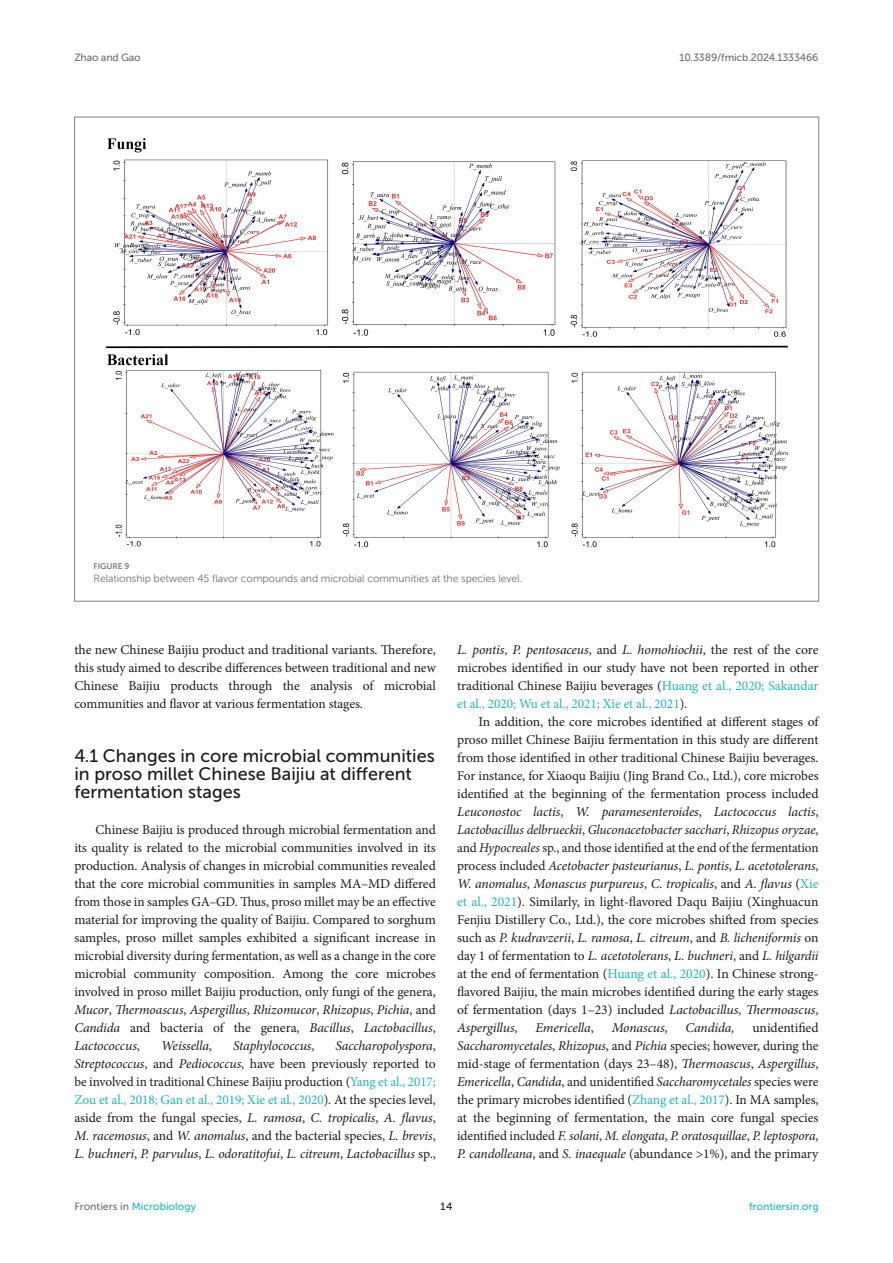
<style>
.page{position:relative;width:893px;height:1263px;background:#fff}
.page>*{position:absolute;margin:0;border:0;box-sizing:border-box;transform-origin:0 0}
.HEAD_2{font:18px/18px "Museo Sans 500";color:#1b1c1b}
.TEXT_FLUSH{font:13.5px/18px "Minion Pro";letter-spacing:-.005em;color:#1b1c1b;text-align:justify}
.TEXT{font:13.5px/18px "Minion Pro";letter-spacing:-.005em;color:#1b1c1b;text-align:justify}
.TEXT-2{font:italic 13.5px "Minion Pro";letter-spacing:-.01em;color:#1b1c1b}
.TEXT_FLUSH-2{font:italic 13.5px "Minion Pro";letter-spacing:-.01em;color:#1b1c1b}
.FIG_LEG{font:10.5px "Museo Sans 300";letter-spacing:-.01em;color:#706f70}
.t1{font:10.5px "Museo Sans 500";color:#1db5c3}
.t2{font:10.5px "Museo Sans 500";letter-spacing:-.015em;color:#706f70}
.t3{font:10.5px "Museo Sans 500";color:#1b1c1b}
.FIG_HD{font:8.25px "Museo Sans 700";letter-spacing:-.01em;color:#7e7f7f}
.s1{font-style:italic}
.s2{color:#1db5c3}
.s3{font-style:normal}
.s4{color:#706f70}
</style>
<div class="page">
<img style="left:106px;top:138px;width:682px;height:410px">
<p class="t2" style="left:74px;top:51px;width:68px">Zhao and Gao</p>
<p class="t2" style="left:679px;top:51px;width:141px">10.3389/fmicb.2024.1333466</p>
<p class="FIG_HD" style="left:94px;top:561px;width:37px">FIGURE 9</p>
<p class="FIG_LEG" style="left:94px;top:573px;width:430px">Relationship between 45 flavor compounds and microbial communities at the species level.</p>
<p class="TEXT_FLUSH" style="left:74px;top:641px;width:363px">the new Chinese Baijiu product and traditional variants. Therefore, this study aimed to describe differences between traditional and new Chinese Baijiu products through the analysis of microbial communities and flavor at various fermentation stages.</p>
<p class="HEAD_2" style="left:74px;top:747px;width:362px">4.1 Changes in core microbial communities in proso millet Chinese Baijiu at different fermentation stages</p>
<p class="TEXT_FLUSH" style="left:74px;top:821px;width:363px;text-indent:21px">Chinese Baijiu is produced through microbial fermentation and its quality is related to the microbial communities involved in its production. Analysis of changes in microbial communities revealed that the core microbial communities in samples MA–MD differed from those in samples GA–GD. Thus, proso millet may be an effective material for improving the quality of Baijiu. Compared to sorghum samples, proso millet samples exhibited a significant increase in microbial diversity during fermentation, as well as a change in the core microbial community composition. Among the core microbes involved in proso millet Baijiu production, only fungi of the genera, <span class="s1">Mucor</span>, <span class="s1">Thermoascus</span>, <span class="s1">Aspergillus</span>, <span class="s1">Rhizomucor</span>, <span class="s1">Rhizopus</span>, <span class="s1">Pichia</span>, and <span class="s1">Candida</span> and bacteria of the genera, <span class="s1">Bacillus</span>, <span class="s1">Lactobacillus</span>, <span class="s1">Lactococcus</span>,</p>
<p class="TEXT_FLUSH" style="left:74px;top:1037px;width:363px;text-indent:261px"><span class="s1">Saccharopolyspora</span>, <span class="s1">Streptococcus</span>, and <span class="s1">Pediococcus</span>, have been previously reported to be involved in traditional Chinese Baijiu production (<span class="s2">Yang et al., 2017; Zou et al., 2018; Gan et al., 2019; Xie et al., 2020</span>). At the species level, aside from the fungal species, <span class="s1">L. ramosa</span>, <span class="s1">C. tropicalis</span>, <span class="s1">A. flavus</span>, <span class="s1">M. racemosus</span>, and <span class="s1">W. anomalus</span>, and the bacterial species, <span class="s1">L. brevis</span>, <span class="s1">L. buchneri</span>, <span class="s1">P. parvulus</span>, <span class="s1">L. odoratitofui</span>, <span class="s1">L. citreum</span>, <span class="s1">Lactobacillus</span> sp.,</p>
<p class="TEXT_FLUSH-2" style="left:161px;top:1036px;width:53px">Weissella<span class="s3">,</span></p>
<p class="TEXT_FLUSH-2" style="left:233px;top:1036px;width:83px">Staphylococcus<span class="s3">,</span></p>
<p class="TEXT_FLUSH" style="left:457px;top:641px;width:363px"><span class="s1">L. pontis</span>, <span class="s1">P. pentosaceus</span>, and <span class="s1">L. homohiochii</span>, the rest of the core microbes identified in our study have not been reported in other traditional Chinese Baijiu beverages (<span class="s2">Huang et al., 2020; Sakandar et al., 2020; Wu et al., 2021; Xie et al., 2021</span>).</p>
<p class="TEXT" style="left:457px;top:713px;width:363px;text-indent:21px">In addition, the core microbes identified at different stages of proso millet Chinese Baijiu fermentation in this study are different from those identified in other traditional Chinese Baijiu beverages.<br>For instance, for Xiaoqu Baijiu (Jing Brand Co., Ltd.), core microbes identified at the beginning of the fermentation process included <span class="s1">Leuconostoc lactis</span>, <span class="s1">W. paramesenteroides</span>, <span class="s1">Lactococcus lactis</span>, <span class="s1">Lactobacillus delbrueckii</span>, <span class="s1">Gluconacetobacter sacchari</span>, <span class="s1">Rhizopus oryzae</span>, and <span class="s1">Hypocreales</span> sp., and those identified at the end of the fermentation process included <span class="s1">Acetobacter pasteurianus</span>, <span class="s1">L. pontis</span>, <span class="s1">L. acetotolerans</span>, <span class="s1">W. anomalus</span>, <span class="s1">Monascus purpureus</span>, <span class="s1">C. tropicalis</span>, and <span class="s1">A. flavus</span> (<span class="s2">Xie et al., 2021</span>). Similarly, in light-flavored Daqu Baijiu (Xinghuacun Fenjiu Distillery Co., Ltd.), the core microbes shifted from species such as <span class="s1">P. kudravzerii</span>, <span class="s1">L. ramosa</span>, <span class="s1">L. citreum</span>, and <span class="s1">B. licheniformis</span> on day 1 of fermentation to <span class="s1">L. acetotolerans</span>, <span class="s1">L. buchneri</span>, and <span class="s1">L. hilgardii </span>at the end of fermentation (<span class="s2">Huang et al., 2020</span>). In Chinese strong&shy;flavored Baijiu, the main microbes identified during the early stages of fermentation (days 1–23) included <span class="s1">Lactobacillus</span>, <span class="s1">Thermoascus</span>, <span class="s1">Aspergillus</span>,</p>
<p class="TEXT" style="left:457px;top:1019px;width:363px;text-indent:295px">unidentified <span class="s1">Saccharomycetales</span>, <span class="s1">Rhizopus</span>, and <span class="s1">Pichia</span> species; however, during the mid-stage of fermentation (days 23–48), <span class="s1">Thermoascus</span>, <span class="s1">Aspergillus</span>, <span class="s1">Emericella</span>, <span class="s1">Candida</span>, and unidentified <span class="s1">Saccharomycetales</span> species were the primary microbes identified (<span class="s2">Zhang et al., 2017</span>). In MA samples, at the beginning of fermentation, the main core fungal species identified included <span class="s1">F. solani</span>, <span class="s1">M. elongata</span>, <span class="s1">P. oratosquillae</span>, <span class="s1">P. leptospora</span>, <span class="s1">P. candolleana</span>, and <span class="s1">S. inaequale</span> (abundance &gt;1%), and the primary</p>
<p class="TEXT-2" style="left:536px;top:1018px;width:60px">Emericella<span class="s3">,</span></p>
<p class="TEXT-2" style="left:612px;top:1018px;width:57px">Monascus<span class="s3">,</span></p>
<p class="TEXT-2" style="left:686px;top:1018px;width:51px">Candida,</p>
<p class="t1" style="left:74px;top:1200px;width:123px"><span class="s4">Frontiers in</span> Microbiology</p>
<p class="t3" style="left:441px;top:1200px;width:13px">14</p>
<p class="t1" style="left:749px;top:1200px;width:71px">frontiersin.org</p>
</div>
